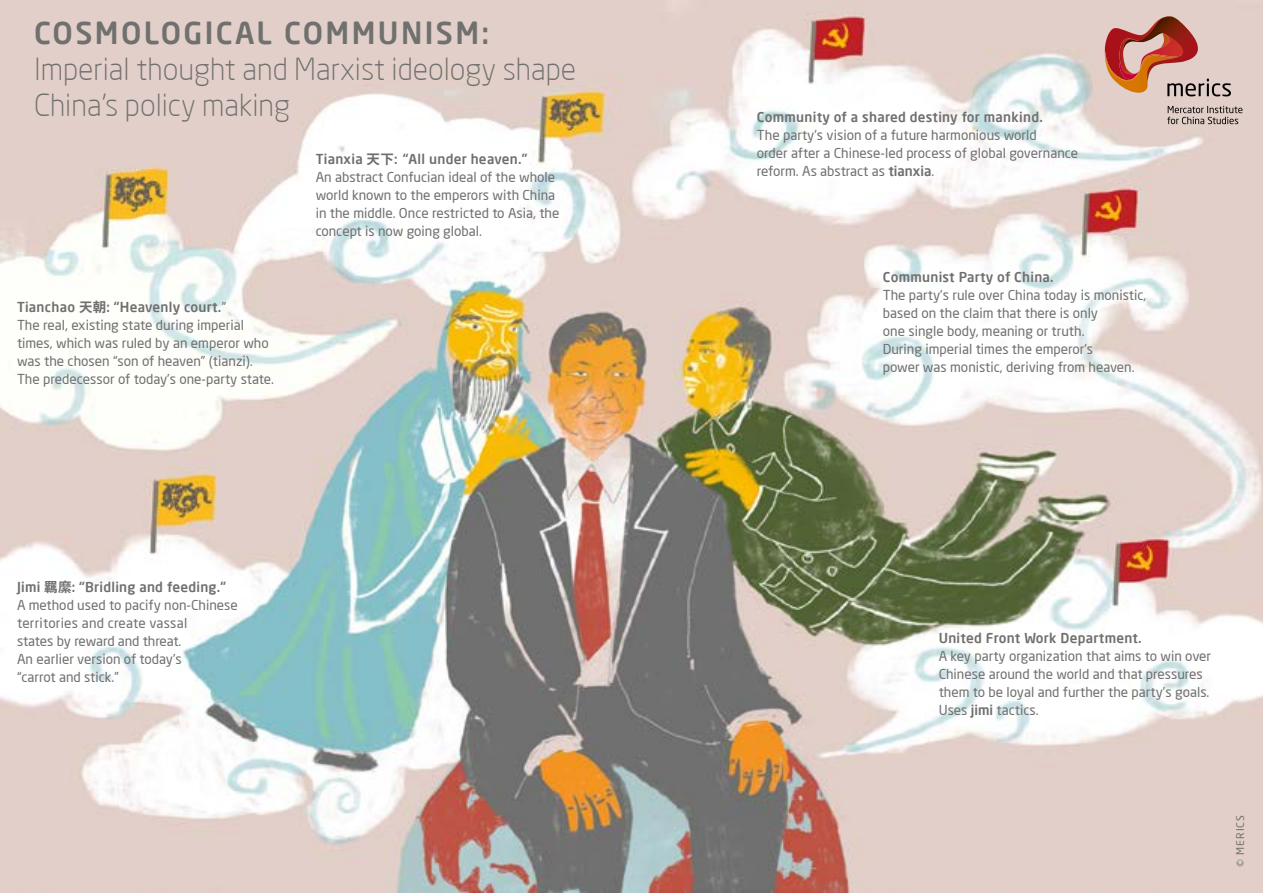
<style>
.page{position:relative;width:1263px;height:893px;background:#fff}
.page>*{position:absolute;margin:0;border:0;box-sizing:border-box;transform-origin:0 0}
.t1{font:300 30px/36px "Neo Sans Pro";color:#70706f}
.t2{font:500 30px "Neo Sans Pro";letter-spacing:.08em;color:#70706f}
.t3{font:13.5px/18px "Neo Sans Pro";color:#706f6f}
.t4{font:500 13.5px "Neo Sans Pro";letter-spacing:.02em;color:#706f6f}
.t5{font:10.5px "Neo Sans Pro";letter-spacing:.1em;color:#706f6f}
.s1{font-weight:500}
.s2{font-family:"Source Han Sans CN";font-weight:700}
.s3{font-family:"Source Han Sans";font-weight:700}
</style>
<div class="page">
<img style="left:0;top:0;width:1263px;height:893px">
<svg style="left:1167px;top:106px;width:75px;height:18px"></svg>
<svg style="left:1105px;top:16px;width:126px;height:80px;background:#c89286"></svg>
<h1 class="t2" style="left:34px;top:14px;width:457px">COSMOLOGICAL COMMUNISM:</h1>
<h1 class="t1" style="left:34px;top:50px;width:544px">Imperial thought and Marxist ideology shape<br>China’s policy making</h1>
<p class="t3" style="left:17px;top:297px;width:259px"><span class="s1">Tianchao</span> <span class="s2">天朝</span><span class="s1">: “Heavenly court.</span>”<br>The real, existing state during imperial times, which was ruled by an emperor who was the chosen “son of heaven” (tianzi).<br>The predecessor of today’s one-party state.</p>
<p class="t3" style="left:316px;top:150px;width:245px"><span class="s1">Tianxia</span> <span class="s3">天下</span><span class="s1">: “All under heaven.”<br></span>An abstract Confucian ideal of the whole world known to the emperors with China in the middle. Once restricted to Asia, the concept is now going global.</p>
<p class="t3" style="left:17px;top:578px;width:222px"><span class="s1">Jimi</span> <span class="s3">羈縻</span><span class="s1">: “Bridling and feeding.”<br></span>A method used to pacify non-Chinese territories and create vassal<br>states by reward and threat.<br>An earlier version of today’s<br>“carrot and stick.”</p>
<p class="t4" style="left:757px;top:108px;width:287px">Community of a shared destiny for mankind.</p>
<p class="t3" style="left:757px;top:126px;width:323px">The party’s vision of a future harmonious world<br>order after a Chinese-led process of global governance reform. As abstract as <span class="s1">tianxia</span>.</p>
<p class="t4" style="left:883px;top:269px;width:172px">Communist Party of China.</p>
<p class="t3" style="left:883px;top:286px;width:265px">The party’s rule over China today is monistic, based on the claim that there is only<br>one single body, meaning or truth.<br>During imperial times the emperor’s<br>power was monistic, deriving from heaven.</p>
<p class="t4" style="left:939px;top:630px;width:204px">United Front Work Department.</p>
<p class="t3" style="left:939px;top:647px;width:274px">A key party organization that aims to win over Chinese around the world and that pressures them to be loyal and further the party’s goals.<br>Uses <span class="s1">jimi</span> tactics.</p>
<p class="t5" style="left:1234px;top:867px;width:54px;rotate:-90deg">© MERICS</p>
</div>
